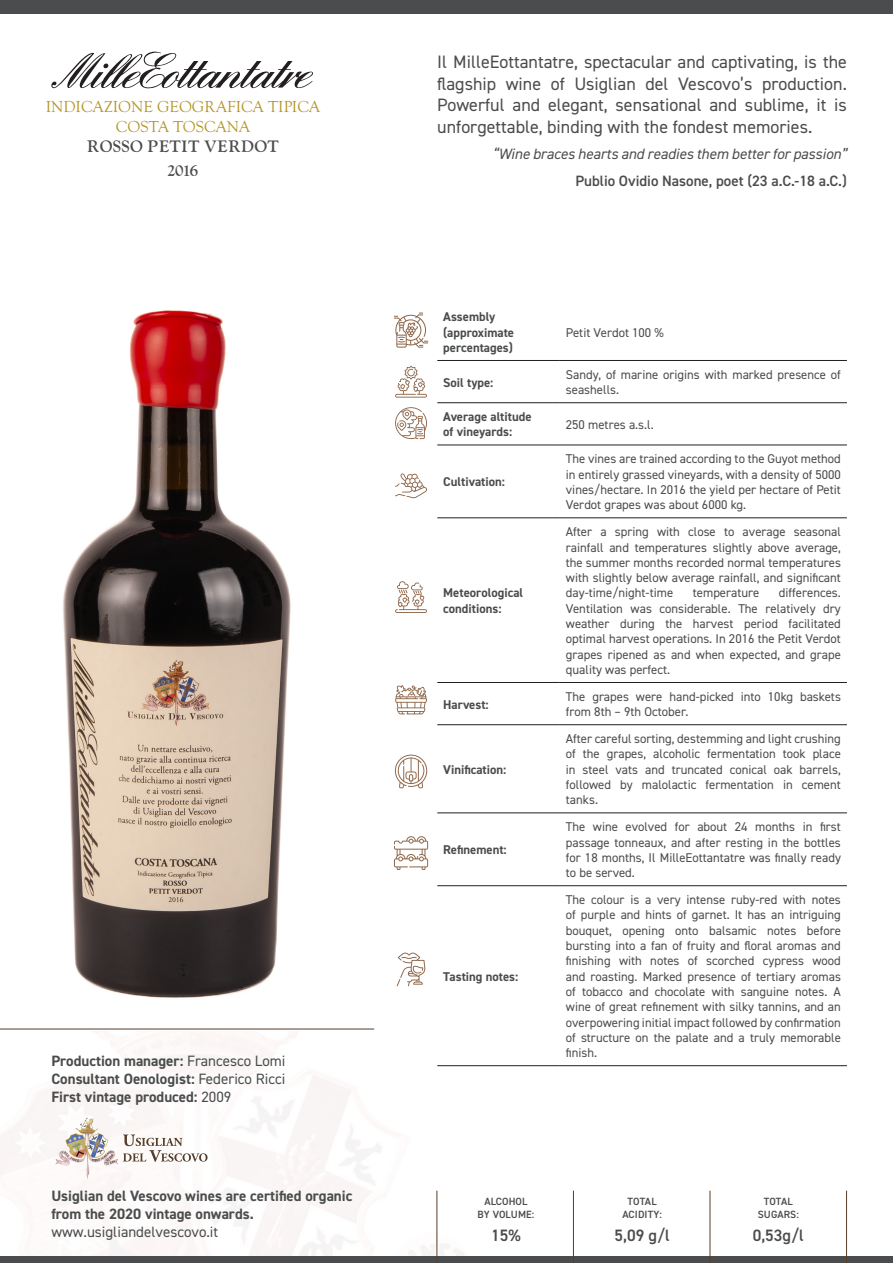
<style>
.page{position:relative;width:893px;height:1263px;background:#fff}
.page>*{position:absolute;margin:0;border:0;box-sizing:border-box;transform-origin:0 0}
.t1{font:18px/21.6px "DIN2014";color:#4b4c4d;text-align:justify}
.t2{font:16.5px/19.8px "Goudy Old Sty";color:#b59528;text-align:center}
.t3{font:700 16.5px "LTC Goudy Oldstyle Pro";letter-spacing:.02em;color:#4b4c4d}
.t4{font:600 16.5px "DIN2014";color:#4b4c4d}
.t5{font:700 15px/18px "DIN2014";color:#4b4c4d}
.t6{font:italic 15px "DIN2014";color:#4b4c4d}
.t7{font:600 15px "DIN2014";color:#4b4c4d}
.t8{font:15px "DIN2014";color:#4b4c4d}
.t9{font:12.75px/15.3px "DIN2014";color:#4b4c4d;text-align:justify}
.t10{font:700 12.75px/15.3px "DIN2014";color:#4b4c4d}
.t11{font:600 10.5px/12.6px "DIN2014";letter-spacing:.01em;color:#4b4c4d;text-align:center}
.s1{font-weight:400}
</style>
<div class="page">
<img style="left:0;top:966px;width:533px;height:291px">
<img style="left:0;top:310px;width:374px;height:719px">
<hr style="left:437px;top:360px;width:123px;height:1px;background:#231f20">
<hr style="left:560px;top:360px;width:287px;height:1px;background:#231f20">
<hr style="left:437px;top:402px;width:123px;height:1px;background:#231f20">
<hr style="left:560px;top:402px;width:287px;height:1px;background:#231f20">
<hr style="left:437px;top:445px;width:123px;height:1px;background:#231f20">
<hr style="left:560px;top:445px;width:287px;height:1px;background:#231f20">
<hr style="left:437px;top:518px;width:123px;height:1px;background:#231f20">
<hr style="left:560px;top:518px;width:287px;height:1px;background:#231f20">
<hr style="left:437px;top:682px;width:123px;height:1px;background:#231f20">
<hr style="left:560px;top:682px;width:287px;height:1px;background:#231f20">
<hr style="left:437px;top:724px;width:123px;height:1px;background:#231f20">
<hr style="left:560px;top:724px;width:287px;height:1px;background:#231f20">
<hr style="left:437px;top:813px;width:123px;height:1px;background:#231f20">
<hr style="left:560px;top:813px;width:287px;height:1px;background:#231f20">
<hr style="left:437px;top:885px;width:123px;height:1px;background:#231f20">
<hr style="left:560px;top:885px;width:287px;height:1px;background:#231f20">
<hr style="left:437px;top:1065px;width:123px;height:1px;background:#231f20">
<hr style="left:560px;top:1065px;width:287px;height:1px;background:#231f20">
<div style="left:0;top:0;width:893px;height:13px;background:#4b4c4d"></div>
<div style="left:0;top:1257px;width:893px;height:6px;background:#4b4c4d"></div>
<hr style="left:0;top:1029px;width:374px;height:1px;background:#563e28">
<hr style="left:436px;top:1190px;width:1px;height:73px;background:#563e28">
<hr style="left:573px;top:1190px;width:1px;height:73px;background:#563e28">
<hr style="left:710px;top:1190px;width:1px;height:73px;background:#563e28">
<hr style="left:846px;top:1190px;width:1px;height:73px;background:#563e28">
<svg style="left:395px;top:685px;width:32px;height:29px"></svg>
<svg style="left:395px;top:473px;width:32px;height:25px"></svg>
<svg style="left:395px;top:366px;width:32px;height:32px"></svg>
<svg style="left:395px;top:581px;width:32px;height:32px"></svg>
<svg style="left:395px;top:407px;width:32px;height:32px"></svg>
<svg style="left:394px;top:313px;width:34px;height:35px"></svg>
<svg style="left:395px;top:754px;width:32px;height:34px"></svg>
<svg style="left:397px;top:952px;width:28px;height:34px"></svg>
<svg style="left:394px;top:836px;width:34px;height:34px"></svg>
<img style="left:51px;top:1116px;width:70px;height:64px">
<svg style="left:123px;top:1134px;width:85px;height:28px"></svg>
<svg style="left:51px;top:52px;width:262px;height:36px"></svg>
<p class="t2" style="left:46px;top:97px;width:276px">INDICAZIONE GEOGRAFICA TIPICA<br>COSTA TOSCANA</p>
<p class="t3" style="left:87px;top:136px;width:193px">ROSSO PETIT VERDOT</p>
<p class="t3" style="left:167px;top:160px;width:32px">2016</p>
<p class="t5" style="left:51px;top:1052px;width:236px;text-align:justify">Production manager: <span class="s1">Francesco Lomi </span>Consultant Oenologist: <span class="s1">Federico Ricci </span>First vintage produced: <span class="s1">2009</span></p>
<p class="t5" style="left:51px;top:1187px;width:303px">Usiglian del Vescovo wines are certified organic from the 2020 vintage onwards.</p>
<p class="t8" style="left:51px;top:1223px;width:168px">www.usigliandelvescovo.it</p>
<h1 class="t1" style="left:437px;top:51px;width:411px">Il MilleEottantatre, spectacular and captivating, is the flagship wine of Usiglian del Vescovo’s production.<br>Powerful and elegant, sensational and sublime, it is unforgettable, binding with the fondest memories.</h1>
<p class="t6" style="left:493px;top:145px;width:356px">“Wine braces hearts and readies them better for passion”</p>
<p class="t7" style="left:575px;top:171px;width:273px">Publio Ovidio Nasone, poet (23 a.C.-18 a.C.)</p>
<p class="t10" style="left:443px;top:309px;width:72px">Assembly (approximate percentages)</p>
<p class="t9" style="left:566px;top:324px;width:99px">Petit Verdot 100 %</p>
<p class="t10" style="left:443px;top:374px;width:52px">Soil type:</p>
<p class="t9" style="left:566px;top:367px;width:276px">Sandy, of marine origins with marked presence of seashells.</p>
<p class="t10" style="left:443px;top:409px;width:90px">Average altitude of vineyards:</p>
<p class="t9" style="left:566px;top:416px;width:89px">250 metres a.s.l.</p>
<p class="t10" style="left:443px;top:474px;width:63px">Cultivation:</p>
<p class="t9" style="left:566px;top:451px;width:276px">The vines are trained according to the Guyot method in entirely grassed vineyards, with a density of 5000 vines/hectare. In 2016 the yield per hectare of Petit Verdot grapes was about 6000 kg.</p>
<p class="t10" style="left:443px;top:585px;width:81px">Meteorological conditions:</p>
<p class="t9" style="left:566px;top:524px;width:277px">After a spring with close to average seasonal rainfall and temperatures slightly above average, the summer months recorded normal temperatures with slightly below average rainfall, and significant day-time/night-time</p>
<p class="t9" style="left:566px;top:585px;width:277px;text-indent:213px">differences.<br>Ventilation was considerable. The relatively dry weather during the harvest period facilitated optimal harvest operations. In 2016 the Petit Verdot grapes ripened as and when expected, and grape quality was perfect.</p>
<p class="t9" style="left:693px;top:585px;width:68px">temperature</p>
<p class="t10" style="left:443px;top:696px;width:47px">Harvest:</p>
<p class="t9" style="left:566px;top:689px;width:277px">The grapes were hand-picked into 10kg baskets from 8th – 9th October.</p>
<p class="t10" style="left:443px;top:761px;width:65px">Vinification:</p>
<p class="t10" style="left:443px;top:842px;width:65px">Refinement:</p>
<p class="t10" style="left:443px;top:968px;width:76px">Tasting notes:</p>
<p class="t9" style="left:566px;top:731px;width:277px">After careful sorting, destemming and light crushing of the grapes, alcoholic fermentation took place in steel vats and truncated conical oak barrels, followed by malolactic fermentation in cement tanks.</p>
<p class="t9" style="left:566px;top:819px;width:277px">The wine evolved for about 24 months in first passage tonneaux, and after resting in the bottles for 18 months, Il MilleEottantatre was finally ready to be served.</p>
<p class="t9" style="left:566px;top:892px;width:277px">The colour is a very intense ruby-red with notes of purple and hints of garnet. It has an intriguing bouquet, opening onto balsamic notes before bursting into a fan of fruity and floral aromas and finishing with notes of scorched cypress wood and roasting. Marked presence of tertiary aromas of tobacco and chocolate with sanguine notes. A wine of great refinement with silky tannins, and an overpowering initial impact followed by confirmation of structure on the palate and a truly memorable finish.</p>
<p class="t11" style="left:478px;top:1195px;width:58px">ALCOHOL<br>BY VOLUME:</p>
<p class="t4" style="left:491px;top:1224px;width:31px">15%</p>
<p class="t11" style="left:622px;top:1195px;width:41px">TOTAL<br>ACIDITY:</p>
<p class="t4" style="left:614px;top:1224px;width:57px">5,09 g/l</p>
<p class="t11" style="left:758px;top:1195px;width:43px">TOTAL<br>SUGARS:</p>
<p class="t4" style="left:753px;top:1224px;width:52px">0,53g/l</p>
</div>
